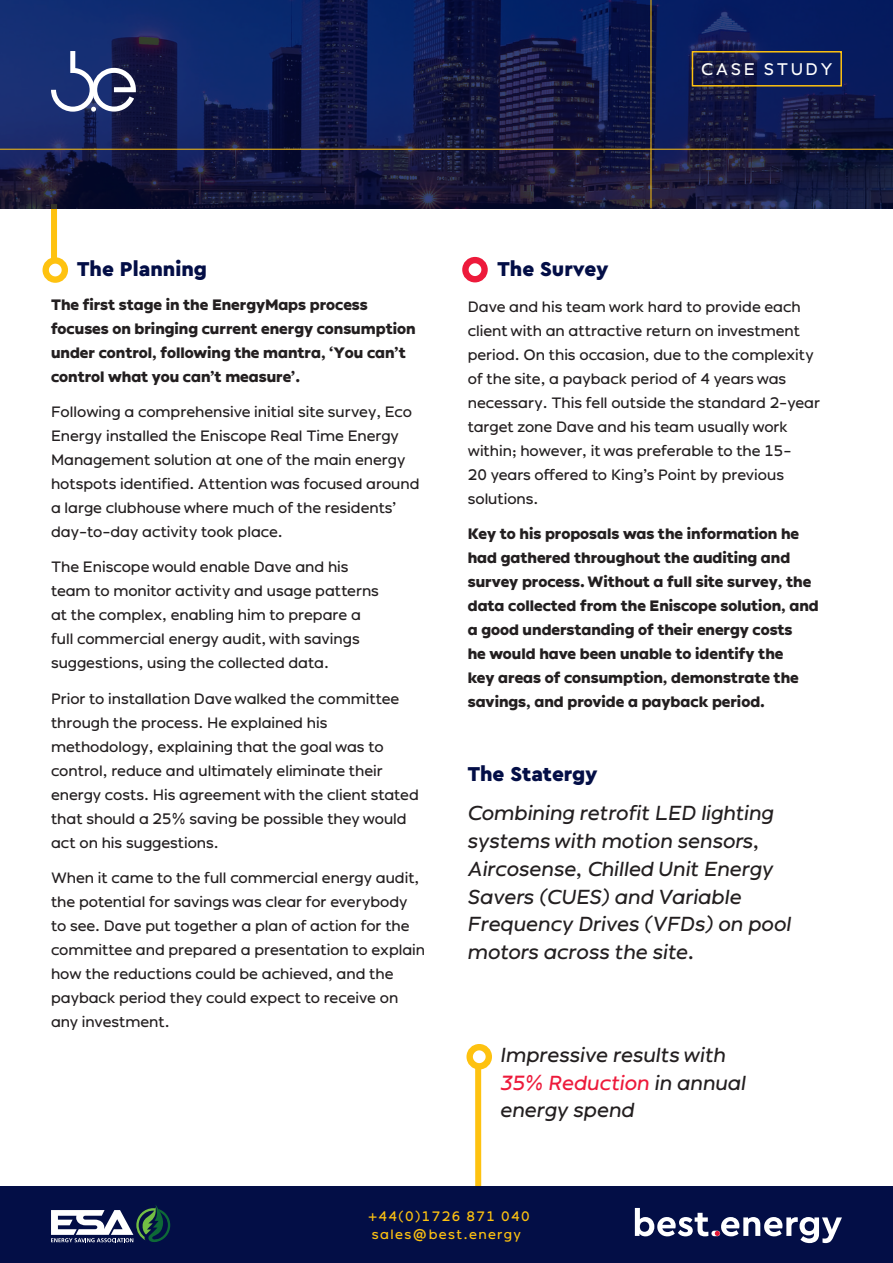
<style>
.page{position:relative;width:893px;height:1263px;background:#fff}
.page>*{position:absolute;margin:0;border:0;box-sizing:border-box;transform-origin:0 0}
.t1{font:900 21px "Cera Pro";color:#030e46}
.t2{font:italic 20.25px/27.8px "Ondo";color:#231f20}
.t3{font:16.8px "Ondo";letter-spacing:.15em;color:#fff}
.t4{font:15px/24px "Ondo";color:#231f20}
.t5{font:700 15px/24px "Ondo";color:#231f20}
.t6{font:13.5px/18px "Ondo";letter-spacing:.1em;color:#fec210}
.s1{color:#ed1a3b}
</style>
<div class="page">
<div style="left:475px;top:1050px;width:6px;height:136px;background:#fec210"></div>
<svg style="left:470px;top:1047px;width:19px;height:19px"></svg>
<div style="left:466px;top:1044px;width:26px;height:25px;border:6px solid #fec210;border-radius:50%"></div>
<div style="left:51px;top:204px;width:6px;height:55px;background:#fec210"></div>
<svg style="left:46px;top:260px;width:19px;height:20px"></svg>
<div style="left:43px;top:257px;width:25px;height:26px;border:6px solid #fec210;border-radius:50%"></div>
<svg style="left:0;top:0;width:893px;height:208px;background:#121c4c"></svg>
<hr style="left:0;top:149px;width:893px;height:1px;background:#fec210">
<hr style="left:651px;top:0;width:1px;height:208px;background:#fec210">
<div style="left:692px;top:51px;width:150px;height:36px;border:2px solid #fec210"></div>
<svg style="left:51px;top:51px;width:85px;height:61px"></svg>
<div style="left:0;top:1186px;width:893px;height:77px;background:#030e46"></div>
<svg style="left:635px;top:1208px;width:73px;height:28px"></svg>
<div style="left:711px;top:1231px;width:9px;height:5px;background:#fff;border-radius:3px"></div>
<svg style="left:715px;top:1217px;width:127px;height:26px"></svg>
<svg style="left:51px;top:1205px;width:119px;height:37px"></svg>
<svg style="left:465px;top:260px;width:20px;height:19px"></svg>
<div style="left:462px;top:257px;width:26px;height:25px;border:6px solid #ed1a3b;border-radius:50%"></div>
<p class="t3" style="left:701px;top:60px;width:133px">CASE STUDY</p>
<p class="t1" style="left:77px;top:255px;width:131px">The Planning</p>
<p class="t1" style="left:497px;top:255px;width:112px">The Survey</p>
<p class="t4" style="left:468px;top:294px;width:354px">Dave and his team work hard to provide each client with an attractive return on investment period. On this occasion, due to the complexity of the site, a payback period of 4 years was necessary. This fell outside the standard 2-year target zone Dave and his team usually work within; however, it was preferable to the 15-<br>20 years offered to King’s Point by previous solutions.</p>
<p class="t5" style="left:468px;top:522px;width:353px">Key to his proposals was the information he had gathered throughout the auditing and survey process. Without a full site survey, the data collected from the Eniscope solution, and a good understanding of their energy costs<br>he would have been unable to identify the<br>key areas of consumption, demonstrate the savings, and provide a payback period.</p>
<p class="t5" style="left:51px;top:292px;width:366px">The first stage in the EnergyMaps process focuses on bringing current energy consumption under control, following the mantra, ‘You can’t control what you can’t measure’.</p>
<p class="t4" style="left:51px;top:400px;width:370px">Following a comprehensive initial site survey, Eco Energy installed the Eniscope Real Time Energy Management solution at one of the main energy hotspots identified. Attention was focused around a large clubhouse where much of the residents’ day-to-day activity took place.</p>
<p class="t4" style="left:51px;top:555px;width:329px">The Eniscope would enable Dave and his team to monitor activity and usage patterns at the complex, enabling him to prepare a full commercial energy audit, with savings suggestions, using the collected data.</p>
<p class="t4" style="left:51px;top:686px;width:369px">Prior to installation Dave walked the committee through the process. He explained his methodology, explaining that the goal was to control, reduce and ultimately eliminate their energy costs. His agreement with the client stated that should a 25% saving be possible they would act on his suggestions.</p>
<p class="t4" style="left:51px;top:865px;width:376px">When it came to the full commercial energy audit, the potential for savings was clear for everybody to see. Dave put together a plan of action for the committee and prepared a presentation to explain how the reductions could be achieved, and the payback period they could expect to receive on any investment.</p>
<p class="t1" style="left:468px;top:760px;width:131px">The Statergy</p>
<p class="t2" style="left:468px;top:799px;width:325px">Combining retrofit LED lighting systems with motion sensors,<br>Aircosense, Chilled Unit Energy<br>Savers (CUES) and Variable<br>Frequency Drives (VFDs) on pool motors across the site.</p>
<p class="t2" style="left:500px;top:1041px;width:247px">Impressive results with<br><span class="s1">35% Reduction</span> in annual energy spend</p>
<p class="t6" style="left:368px;top:1207px;width:163px">+44(0)1726 871 040 sales@best.energy</p>
</div>
